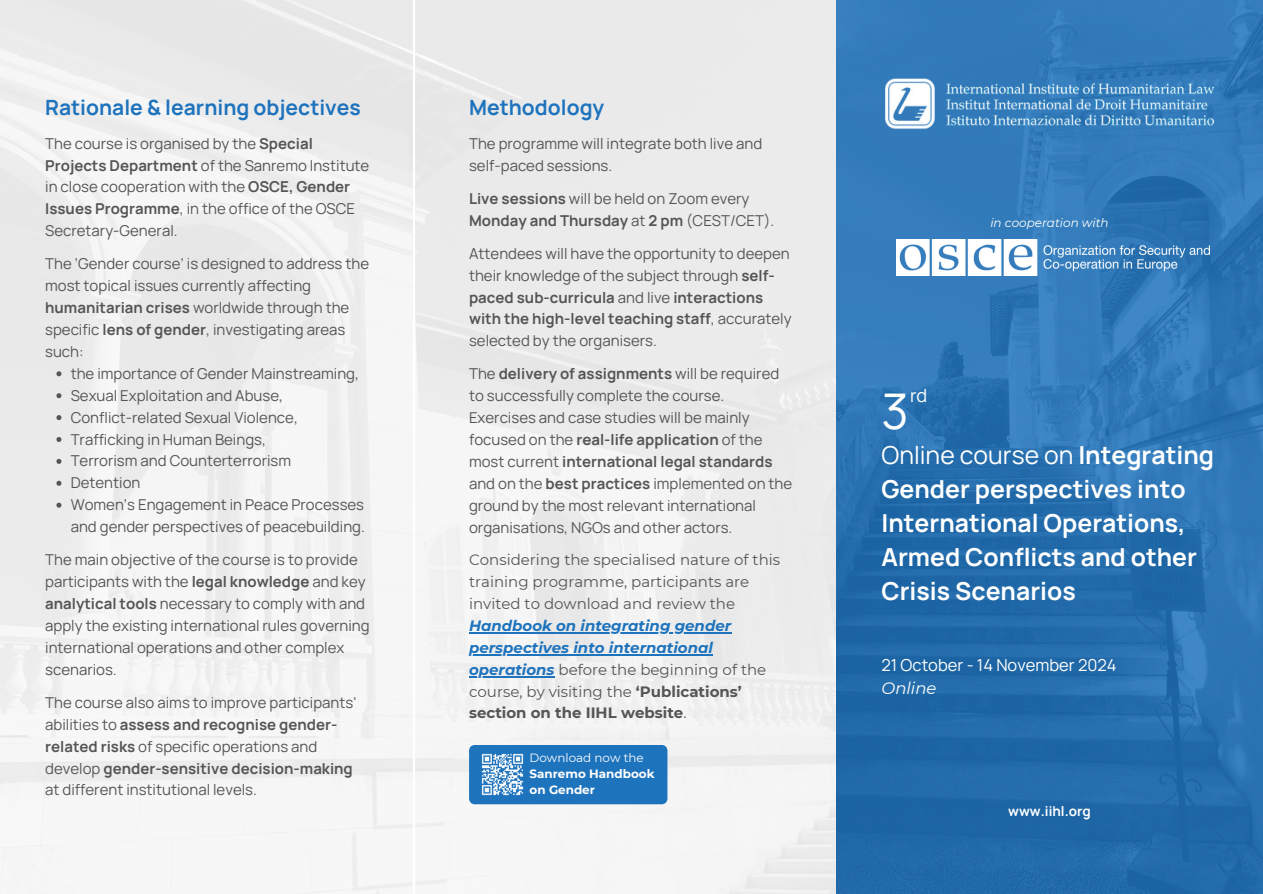
<style>
.page{position:relative;width:1263px;height:894px;background:#fff}
.page>*{position:absolute;margin:0;border:0;box-sizing:border-box;transform-origin:0 0}
.t1{font:49.2px "Manrope";color:#fff}
.t2{font:700 24.75px/33.9px "Manrope";color:#fff}
.t3{font:700 21px "Manrope";color:#1e73bd}
.t4{font:18.15px "Manrope";color:#fff}
.t5{font:16.5px/23.7px "Manrope";color:#fff}
.t6{font:15px/21.9px "Manrope";color:#555}
.t7{font:15px/21.9px "Montserrat";color:#555}
.t8{font:italic 700 15px "Montserrat";color:#1e73bd}
.t9{font:700 13.5px "Manrope";color:#fff}
.t10{font:700 12px/16.2px "Montserrat";color:#fff}
.t11{font:italic 12px "Montserrat";color:#fff}
.s1{font-weight:700}
.s2{font-weight:700;font-style:italic;color:#1e73bd}
.s3{font-weight:400}
.s4{font-family:"Montserrat";font-style:italic}
</style>
<div class="page">
<img style="left:0;top:0;width:836px;height:893px">
<img style="left:836px;top:0;width:426px;height:893px">
<img style="left:883px;top:74px;width:332px;height:59px">
<hr style="left:413px;top:0;width:2px;height:893px;background:#fff">
<div style="left:469px;top:744px;width:198px;height:60px;background:#1e73bd"></div>
<img style="left:480px;top:751px;width:44px;height:46px">
<img style="left:896px;top:240px;width:313px;height:36px">
<svg style="left:56px;top:371px;width:5px;height:5px"></svg>
<svg style="left:56px;top:393px;width:5px;height:5px"></svg>
<svg style="left:56px;top:415px;width:5px;height:5px"></svg>
<svg style="left:56px;top:437px;width:5px;height:5px"></svg>
<svg style="left:56px;top:459px;width:5px;height:5px"></svg>
<svg style="left:56px;top:480px;width:5px;height:5px"></svg>
<svg style="left:56px;top:502px;width:5px;height:5px"></svg>
<hr style="left:469px;top:632px;width:262px;height:1px;background:#1e73bd">
<hr style="left:469px;top:654px;width:244px;height:1px;background:#1e73bd">
<hr style="left:469px;top:675px;width:86px;height:2px;background:#1e73bd">
<h4 class="t3" style="left:45px;top:92px;width:317px">Rationale &amp; learning objectives</h4>
<p class="t6" style="left:45px;top:132px;width:326px">The course is organised by the <span class="s1">Special Projects Department</span> of the Sanremo Institute in close cooperation with the <span class="s1">OSCE, Gender Issues Programme</span>, in the office of the OSCE Secretary-General.</p>
<p class="t6" style="left:45px;top:252px;width:325px">The ‘Gender course’ is designed to address the most topical issues currently affecting <span class="s1">humanitarian crises</span> worldwide through the specific <span class="s1">lens of gender</span>, investigating areas such:</p>
<p class="t6" style="left:71px;top:362px;width:290px">the importance of Gender Mainstreaming,</p>
<p class="t6" style="left:71px;top:384px;width:214px">Sexual Exploitation and Abuse,</p>
<p class="t6" style="left:71px;top:406px;width:229px">Conflict-related Sexual Violence,</p>
<p class="t6" style="left:71px;top:427px;width:197px">Trafficking in Human Beings,</p>
<h4 class="t6" style="left:71px;top:449px;width:222px">Terrorism and Counterterrorism</h4>
<h4 class="t6" style="left:71px;top:471px;width:71px">Detention</h4>
<h2 class="t6" style="left:71px;top:493px;width:296px">Women’s Engagement in Peace Processes and gender perspectives of peacebuilding.</h2>
<h4 class="t6" style="left:45px;top:548px;width:326px">The main objective of the course is to provide participants with the <span class="s1">legal knowledge</span> and key <span class="s1">analytical tools</span> necessary to comply with and apply the existing international rules governing international operations and other complex scenarios.</h4>
<h4 class="t6" style="left:45px;top:691px;width:313px">The course also aims to improve participants' abilities to <span class="s1">assess and recognise gender&shy;related risks</span> of specific operations and develop <span class="s1">gender-sensitive decision-making </span>at different institutional levels.</h4>
<h3 class="t3" style="left:469px;top:92px;width:137px">Methodology</h3>
<p class="t6" style="left:469px;top:132px;width:295px">The programme will integrate both live and self-paced sessions.</p>
<p class="t6" style="left:469px;top:187px;width:307px"><span class="s1">Live sessions</span> will be held on Zoom every<br><span class="s1">Monday and Thursday</span> at <span class="s1">2 pm</span> (CEST/CET).</p>
<p class="t6" style="left:469px;top:242px;width:324px">Attendees will have the opportunity to deepen their knowledge of the subject through <span class="s1">self&shy;paced sub-curricula</span> and live <span class="s1">interactions with the high-level teaching staff</span>, accurately selected by the organisers.</p>
<p class="t6" style="left:469px;top:362px;width:325px">The <span class="s1">delivery of assignments</span> will be required to successfully complete the course.<br>Exercises and case studies will be mainly focused on the <span class="s1">real-life application</span> of the most current <span class="s1">international legal standards </span>and on the <span class="s1">best practices</span> implemented on the ground by the most relevant international organisations, NGOs and other actors.</p>
<h3 class="t7" style="left:469px;top:548px;width:313px">Considering the specialised nature of this training programme, participants are invited to download and review the</h3>
<h1 class="t8" style="left:469px;top:616px;width:264px">Handbook on integrating gender</h1>
<h3 class="t8" style="left:469px;top:638px;width:245px">perspectives into international</h3>
<h5 class="t7" style="left:469px;top:658px;width:299px"><span class="s2">operations</span> before the beginning of the course, by visiting the <span class="s1">‘Publications’ section on the IIHL website</span>.</h5>
<h4 class="t10" style="left:530px;top:749px;width:126px"><span class="s3">Download now the<br></span>Sanremo Handbook on Gender</h4>
<h4 class="t11" style="left:990px;top:215px;width:120px">in cooperation with</h4>
<h4 class="t1" style="left:881px;top:377px;width:29px">3</h4>
<p class="t4" style="left:910px;top:383px;width:19px">rd</p>
<p class="t2" style="left:881px;top:438px;width:334px"><span class="s3">Online course on</span> Integrating<br>Gender perspectives into<br>International Operations,<br>Armed Conflicts and other<br>Crisis Scenarios</p>
<p class="t5" style="left:881px;top:652px;width:237px">21 October - 14 November 2024<br><span class="s4">Online</span></p>
<h4 class="t9" style="left:1008px;top:801px;width:84px">www.iihl.org</h4>
</div>
